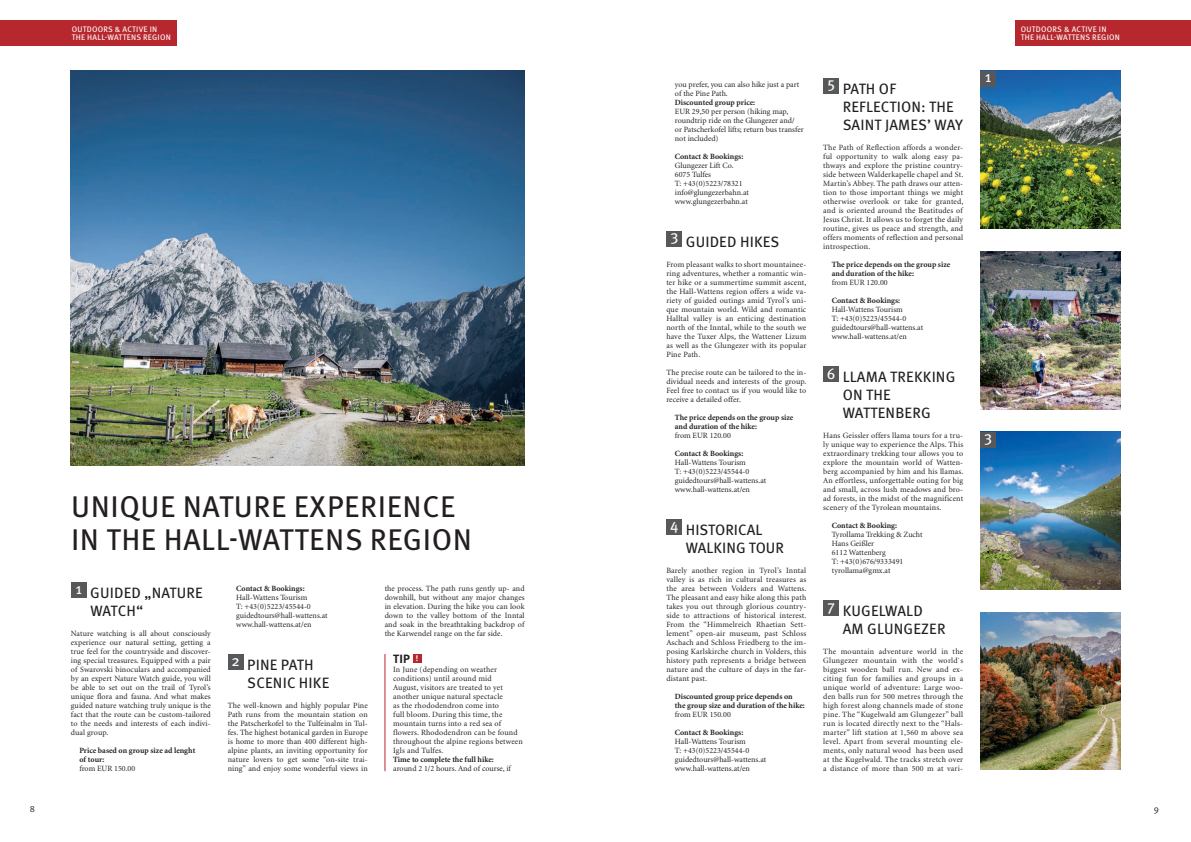
<style>
.page{position:relative;width:1191px;height:842px;background:#fff}
.page>*{position:absolute;margin:0;border:0;box-sizing:border-box;transform-origin:0 0}
.t1{font:30px/33px "Meta Pro";letter-spacing:.02em;color:#231f20}
.t2{font:15.2px "Meta Pro";color:#fff}
.t3{font:15px/18px "Meta Pro";letter-spacing:.01em;color:#231f20}
.t4{font:700 12px "Meta Pro";color:#231f20}
.t5{font:9px "Meta Pro Norm";color:#231f20}
.t6{font:8px/9px "Minion";letter-spacing:.005em;color:#231f20;text-align:justify}
.t7{font:700 8px/9px "Minion";color:#231f20}
.t8{font:8px/8px "Meta Pro";letter-spacing:.03em;color:#fff}
</style>
<div class="page">
<img style="left:980px;top:251px;width:140px;height:158px">
<img style="left:980px;top:71px;width:140px;height:158px">
<img style="left:980px;top:432px;width:140px;height:158px">
<div style="left:1015px;top:20px;width:176px;height:26px;background:#b7282e"></div>
<div style="left:0;top:20px;width:176px;height:26px;background:#b7282e"></div>
<div style="left:71px;top:582px;width:16px;height:16px;background:#57585a"></div>
<div style="left:228px;top:654px;width:16px;height:16px;background:#57585a"></div>
<div style="left:413px;top:654px;width:8px;height:9px;background:#b7282e"></div>
<div style="left:666px;top:231px;width:16px;height:16px;background:#57585a"></div>
<div style="left:666px;top:519px;width:16px;height:16px;background:#57585a"></div>
<div style="left:823px;top:78px;width:16px;height:16px;background:#57585a"></div>
<div style="left:823px;top:366px;width:16px;height:16px;background:#57585a"></div>
<div style="left:823px;top:600px;width:16px;height:16px;background:#57585a"></div>
<hr style="left:385px;top:654px;width:1px;height:117px;background:#b7282e">
<div style="left:980px;top:71px;width:16px;height:16px;background:#57585a"></div>
<div style="left:980px;top:432px;width:16px;height:15px;background:#57585a"></div>
<img style="left:980px;top:612px;width:140px;height:158px">
<img style="left:71px;top:70px;width:453px;height:395px">
<p class="t8" style="left:72px;top:24px;width:101px">OUTDOORS &amp; ACTIVE IN<br>THE HALL-WATTENS REGION</p>
<h1 class="t1" style="left:71px;top:488px;width:402px">UNIQUE NATURE EXPERIENCE<br>IN THE HALL-WATTENS REGION</h1>
<h3 class="t3" style="left:90px;top:583px;width:114px;text-indent:-15px"><sup>1</sup> GUIDED „NATURE<br>WATCH“</h3>
<p class="t6" style="left:71px;top:629px;width:141px">Nature watching is all about consciously experience our natural setting, getting a true feel for the countryside and discover&shy;ing special treasures. Equipped with a pair of Swarovski binoculars and accompanied by an expert Nature Watch guide, you will be able to set out on the trail of Tyrol’s unique flora and fauna. And what makes guided nature watching truly unique is the fact that the route can be custom-tailored to the needs and interests of each indivi&shy;dual group.</p>
<p class="t7" style="left:79px;top:746px;width:117px">Price based on group size ad lenght of tour:</p>
<p class="t6" style="left:79px;top:764px;width:57px">from EUR 150.00</p>
<p class="t7" style="left:236px;top:584px;width:70px">Contact &amp; Bookings:</p>
<p class="t6" style="left:236px;top:593px;width:93px;text-align:left">Hall-Wattens Tourism<br>T: +43(0)5223/45544-0 guidedtours@hall-wattens.at www.hall-wattens.at/en</p>
<h3 class="t3" style="left:247px;top:655px;width:84px;text-indent:-16px"><sup>2</sup> PINE PATH<br>SCENIC HIKE</h3>
<p class="t6" style="left:228px;top:701px;width:141px">The well-known and highly popular Pine Path runs from the mountain station on the Patscherkofel to the Tulfeinalm in Tul&shy;fes. The highest botanical garden in Europe is home to more than 400 different high&shy;alpine plants, an inviting opportunity for nature lovers to get some “on-site trai&shy;ning” and enjoy some wonderful views in</p>
<p class="t6" style="left:385px;top:584px;width:141px">the process. The path runs gently up- and downhill, but without any major changes in elevation. During the hike you can look down to the valley bottom of the Inntal and soak in the breathtaking backdrop of the Karwendel range on the far side.</p>
<h3 class="t4" style="left:393px;top:649px;width:26px">TIP <sup>!</sup></h3>
<p class="t6" style="left:393px;top:665px;width:131px;text-align:left">In June (depending on weather conditions) until around mid<br>August, visitors are treated to yet another unique natural spectacle<br>as the rhododendron come into<br>full bloom. During this time, the mountain turns into a red sea of flowers. Rhododendron can be found throughout the alpine regions between<br>Igls and Tulfes.</p>
<p class="t7" style="left:393px;top:755px;width:102px">Time to complete the full hike:</p>
<p class="t6" style="left:393px;top:764px;width:119px">around 2 1/2 hours. And of course, if</p>
<p class="t6" style="left:675px;top:80px;width:126px">you prefer, you can also hike just a part of the Pine Path.</p>
<p class="t7" style="left:675px;top:98px;width:82px">Discounted group price:</p>
<p class="t6" style="left:675px;top:107px;width:130px;text-align:left">EUR 29,50 per person (hiking map, roundtrip ride on the Glungezer and/<br>or Patscherkofel lifts; return bus transfer not included)</p>
<p class="t7" style="left:675px;top:152px;width:70px">Contact &amp; Bookings:</p>
<p class="t6" style="left:675px;top:161px;width:76px;text-align:left">Glungezer Lift Co.<br>6075 Tulfes<br>T: +43(0)5223/78321 info@glungezerbahn.at www.glungezerbahn.at</p>
<h3 class="t3" style="left:670px;top:232px;width:111px"><sup>3</sup> GUIDED HIKES</h3>
<p class="t6" style="left:666px;top:260px;width:142px">From pleasant walks to short mountainee&shy;ring adventures, whether a romantic win&shy;ter hike or a summertime summit ascent, the Hall-Wattens region offers a wide va&shy;riety of guided outings amid Tyrol’s uni&shy;que mountain world. Wild and romantic Halltal valley is an enticing destination north of the Inntal, while to the south we have the Tuxer Alps, the Wattener Lizum as well as the Glungezer with its popular Pine Path.</p>
<p class="t6" style="left:666px;top:368px;width:142px">The precise route can be tailored to the in&shy;dividual needs and interests of the group.<br>Feel free to contact us if you would like to receive a detailed offer.</p>
<p class="t7" style="left:675px;top:413px;width:120px">The price depends on the group size and duration of the hike:</p>
<p class="t6" style="left:675px;top:431px;width:57px">from EUR 120.00</p>
<p class="t7" style="left:675px;top:449px;width:70px">Contact &amp; Bookings:</p>
<p class="t6" style="left:675px;top:458px;width:93px;text-align:left">Hall-Wattens Tourism<br>T: +43(0)5223/45544-0 guidedtours@hall-wattens.at www.hall-wattens.at/en</p>
<h3 class="t3" style="left:686px;top:520px;width:99px;text-indent:-16px"><sup>4</sup> HISTORICAL<br>WALKING TOUR</h3>
<p class="t6" style="left:666px;top:566px;width:142px">Barely another region in Tyrol’s Inntal valley is as rich in cultural treasures as the area between Volders and Wattens.<br>The pleasant and easy hike along this path takes you out through glorious country&shy;side to attractions of historical interest.<br>From the “Himmelreich Rhaetian Sett&shy;lement” open-air museum, past Schloss Aschach and Schloss Friedberg to the im&shy;posing Karlskirche church in Volders, this history path represents a bridge between nature and the culture of days in the far&shy;distant past.</p>
<p class="t7" style="left:675px;top:692px;width:131px">Discounted group price depends on the group size and duration of the hike:</p>
<p class="t6" style="left:675px;top:710px;width:57px">from EUR 150.00</p>
<p class="t7" style="left:675px;top:728px;width:70px">Contact &amp; Bookings:</p>
<p class="t6" style="left:675px;top:737px;width:93px;text-align:left">Hall-Wattens Tourism<br>T: +43(0)5223/45544-0 guidedtours@hall-wattens.at www.hall-wattens.at/en</p>
<h3 class="t3" style="left:842px;top:79px;width:121px;text-indent:-15px"><sup>5</sup> PATH OF<br>REFLECTION: THE<br>SAINT JAMES’ WAY</h3>
<p class="t6" style="left:823px;top:143px;width:142px">The Path of Reflection affords a wonder&shy;ful opportunity to walk along easy pa&shy;thways and explore the pristine country&shy;side between Walderkapelle chapel and St.<br>Martin’s Abbey. The path draws our atten&shy;tion to those important things we might otherwise overlook or take for granted, and is oriented around the Beatitudes of Jesus Christ. It allows us to forget the daily routine, gives us peace and strength, and offers moments of reflection and personal introspection.</p>
<p class="t7" style="left:831px;top:260px;width:120px">The price depends on the group size and duration of the hike:</p>
<p class="t6" style="left:831px;top:278px;width:57px">from EUR 120.00</p>
<p class="t7" style="left:831px;top:296px;width:70px">Contact &amp; Bookings:</p>
<p class="t6" style="left:831px;top:305px;width:93px;text-align:left">Hall-Wattens Tourism<br>T: +43(0)5223/45544-0 guidedtours@hall-wattens.at www.hall-wattens.at/en</p>
<h3 class="t3" style="left:842px;top:367px;width:114px;text-indent:-16px"><sup>6</sup> LLAMA TREKKING<br>ON THE<br>WATTENBERG</h3>
<p class="t6" style="left:823px;top:431px;width:142px">Hans Geissler offers llama tours for a tru&shy;ly unique way to experience the Alps. This extraordinary trekking tour allows you to explore the mountain world of Watten&shy;berg accompanied by him and his llamas.<br>An effortless, unforgettable outing for big and small, across lush meadows and bro&shy;ad forests, in the midst of the magnificent scenery of the Tyrolean mountains.</p>
<p class="t7" style="left:831px;top:521px;width:67px">Contact &amp; Booking:</p>
<p class="t6" style="left:831px;top:530px;width:92px;text-align:left">Tyrollama Trekking &amp; Zucht<br>Hans Geißler<br>6112 Wattenberg<br>T: +43(0)676/9333491 tyrollama@gmx.at</p>
<h3 class="t3" style="left:842px;top:601px;width:104px;text-indent:-15px"><sup>7</sup> KUGELWALD<br>AM GLUNGEZER</h3>
<p class="t6" style="left:823px;top:647px;width:141px">The mountain adventure world in the Glungezer mountain with the world`s biggest wooden ball run. New and ex&shy;citing fun for families and groups in a unique world of adventure: Large woo&shy;den balls run for 500 metres through the high forest along channels made of stone pine. The “Kugelwald am Glungezer” ball run is located directly next to the “Hals&shy;marter” lift station at 1,560 m above sea level. Apart from several mounting ele&shy;ments, only natural wood has been used at the Kugelwald. The tracks stretch over a distance of more than 500 m at vari-</p>
<h2 class="t2" style="left:985px;top:66px;width:8px">1</h2>
<h2 class="t2" style="left:984px;top:425px;width:10px">3</h2>
<p class="t8" style="left:1020px;top:24px;width:101px">OUTDOORS &amp; ACTIVE IN<br>THE HALL-WATTENS REGION</p>
<p class="t5" style="left:30px;top:802px;width:7px">8</p>
<p class="t5" style="left:1154px;top:802px;width:7px">9</p>
</div>
